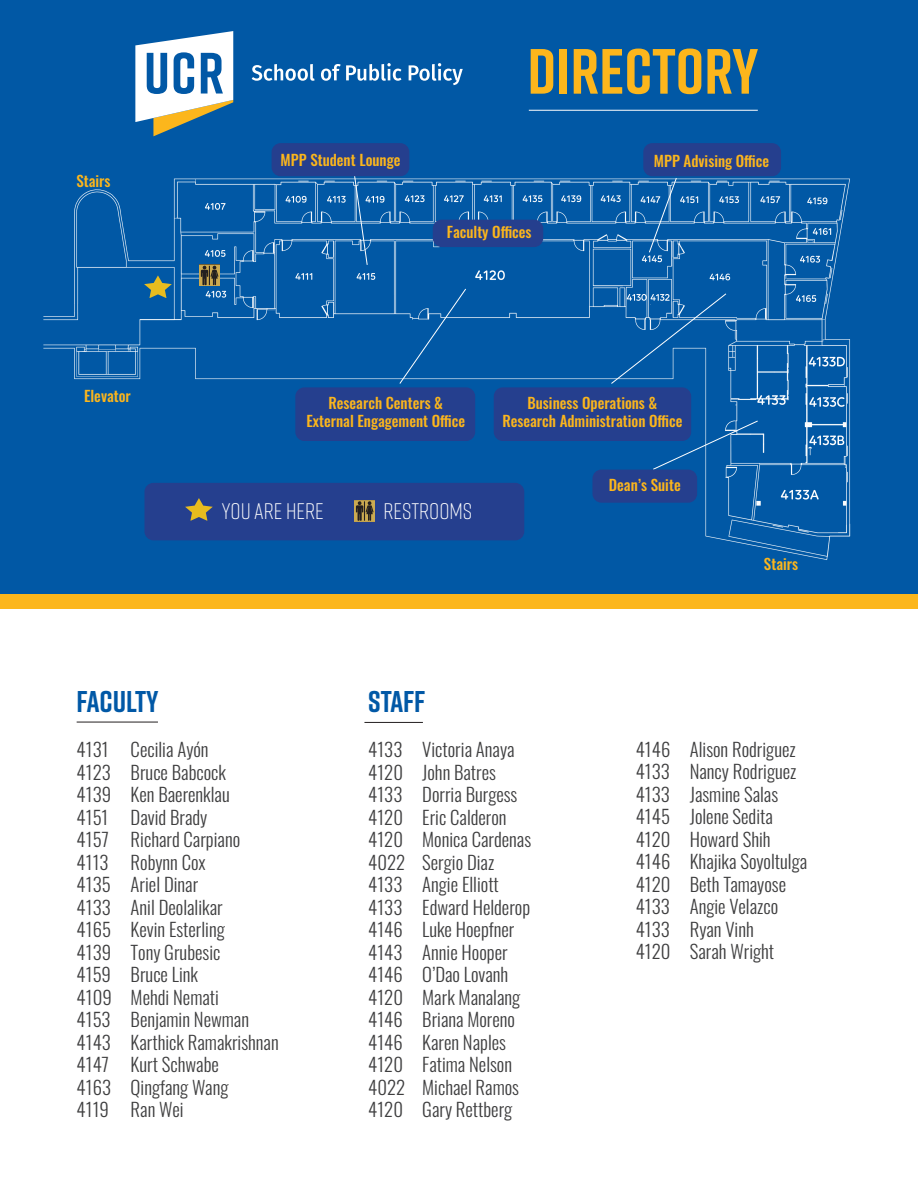
<style>
.page{position:relative;width:918px;height:1188px;background:#fff}
.page>*{position:absolute;margin:0;border:0;box-sizing:border-box;transform-origin:0 0}
.t1{font:700 63.75px "Rift";color:#fcb61c}
.t2{font:700 30px "Rift";color:#0158a6}
.t3{font:300 22.5px "Rift";color:#fff}
.t4{font:300 18.75px/22.5px "Oswald";color:#3e3e3f}
.t5{font:500 15px/18px "Oswald";color:#fcb61c;text-align:center}
</style>
<div class="page">
<div style="left:0;top:0;width:918px;height:594px;background:#0158a5"></div>
<img style="left:32px;top:160px;width:854px;height:434px">
<svg style="left:399px;top:288px;width:68px;height:96px;background:#095da8"></svg>
<svg style="left:611px;top:293px;width:116px;height:91px;background:#1062aa"></svg>
<svg style="left:652px;top:420px;width:106px;height:50px;background:#1062aa"></svg>
<svg style="left:199px;top:265px;width:20px;height:21px"></svg>
<div style="left:0;top:594px;width:918px;height:15px;background:#fcb61c"></div>
<svg style="left:353px;top:176px;width:15px;height:90px"></svg>
<svg style="left:649px;top:177px;width:28px;height:76px;background:#226db0"></svg>
<svg style="left:144px;top:275px;width:28px;height:23px"></svg>
<svg style="left:252px;top:64px;width:63px;height:17px"></svg>
<svg style="left:321px;top:63px;width:80px;height:18px"></svg>
<svg style="left:409px;top:63px;width:54px;height:22px"></svg>
<svg style="left:135px;top:31px;width:98px;height:105px"></svg>
<hr style="left:529px;top:110px;width:229px;height:1px;background:#fff">
<div style="left:144px;top:483px;width:380px;height:57px;background:#253f8e;border-radius:9px"></div>
<hr style="left:77px;top:722px;width:81px;height:1px;background:#231f20">
<hr style="left:364px;top:722px;width:59px;height:1px;background:#231f20">
<svg style="left:354px;top:500px;width:20px;height:22px"></svg>
<svg style="left:185px;top:498px;width:28px;height:23px"></svg>
<div style="left:295px;top:387px;width:180px;height:54px;background:#253f8e;border-radius:9px"></div>
<div style="left:494px;top:387px;width:197px;height:54px;background:#253f8e;border-radius:9px"></div>
<div style="left:592px;top:470px;width:105px;height:33px;background:#253f8e;border-radius:9px"></div>
<div style="left:643px;top:143px;width:138px;height:33px;background:#253f8e;border-radius:9px"></div>
<div style="left:272px;top:143px;width:137px;height:33px;background:#253f8e;border-radius:9px"></div>
<div style="left:433px;top:220px;width:110px;height:27px;background:#253f8e;border-radius:9px"></div>
<h1 class="t1" style="left:527px;top:26px;width:232px">DIRECTORY</h1>
<p class="t5" style="left:76px;top:173px;width:36px">Stairs</p>
<p class="t5" style="left:84px;top:387px;width:48px">Elevator</p>
<p class="t5" style="left:281px;top:152px;width:121px">MPP Student Lounge</p>
<p class="t5" style="left:654px;top:153px;width:117px">MPP Advising Office</p>
<p class="t5" style="left:447px;top:224px;width:86px">Faculty Offices</p>
<p class="t5" style="left:307px;top:395px;width:160px">Research Centers &amp;<br>External Engagement Office</p>
<p class="t5" style="left:502px;top:395px;width:182px">Business Operations &amp;<br>Research Administration Office</p>
<p class="t3" style="left:221px;top:495px;width:104px">YOU ARE HERE</p>
<p class="t3" style="left:383px;top:495px;width:90px">RESTROOMS</p>
<p class="t5" style="left:609px;top:477px;width:73px">Dean’s Suite</p>
<p class="t5" style="left:764px;top:556px;width:36px">Stairs</p>
<h2 class="t2" style="left:77px;top:681px;width:83px">FACULTY</h2>
<p class="t4" style="left:77px;top:737px;width:204px">4131 Cecilia Ayón<br>4123 Bruce Babcock<br>4139 Ken Baerenklau<br>4151 David Brady<br>4157 Richard Carpiano<br>4113 Robynn Cox<br>4135 Ariel Dinar<br>4133 Anil Deolalikar<br>4165 Kevin Esterling<br>4139 Tony Grubesic<br>4159 Bruce Link<br>4109 Mehdi Nemati<br>4153 Benjamin Newman<br>4143 Karthick Ramakrishnan<br>4147 Kurt Schwabe<br>4163 Qingfang Wang<br>4119 Ran Wei</p>
<h2 class="t2" style="left:368px;top:681px;width:59px">STAFF</h2>
<p class="t4" style="left:368px;top:737px;width:164px">4133 Victoria Anaya<br>4120 John Batres<br>4133 Dorria Burgess<br>4120 Eric Calderon<br>4120 Monica Cardenas<br>4022 Sergio Diaz<br>4133 Angie Elliott<br>4133 Edward Helderop<br>4146 Luke Hoepfner<br>4143 Annie Hooper<br>4146 O’Dao Lovanh<br>4120 Mark Manalang<br>4146 Briana Moreno<br>4146 Karen Naples<br>4120 Fatima Nelson<br>4022 Michael Ramos<br>4120 Gary Rettberg</p>
<p class="t4" style="left:636px;top:736px;width:173px">4146 Alison Rodriguez<br>4133 Nancy Rodriguez<br>4133 Jasmine Salas<br>4145 Jolene Sedita<br>4120 Howard Shih<br>4146 Khajika Soyoltulga<br>4120 Beth Tamayose<br>4133 Angie Velazco<br>4133 Ryan Vinh<br>4120 Sarah Wright</p>
</div>
